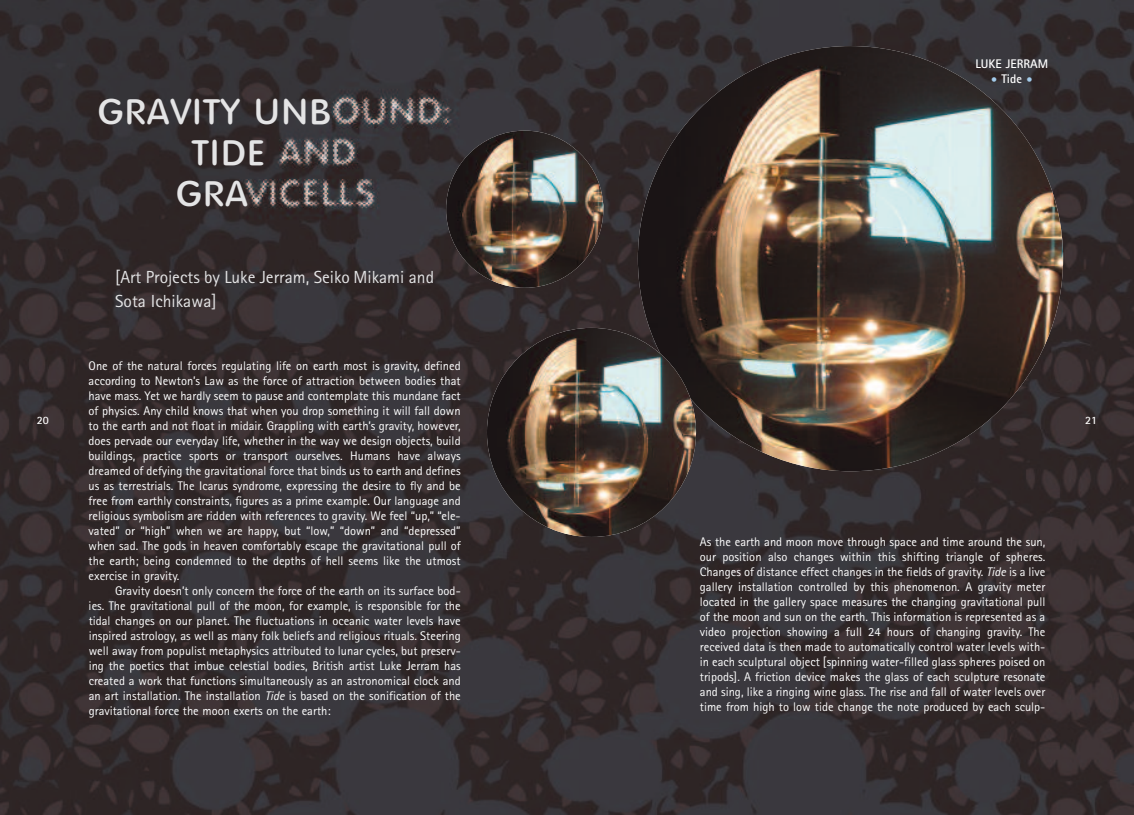
<style>
.page{position:relative;width:1134px;height:815px;background:#fff}
.page>*{position:absolute;margin:0;border:0;box-sizing:border-box;transform-origin:0 0}
.t1{font:37.5px "VAG Rounded BT Licht";color:#e4e4e5}
.t2{font:17.5px/24.2px "Agfa Rotis Sans Serif";color:#e4e4e5}
.t3{font:12.5px/15px "Agfa Rotis Sans Serif";color:#fff;text-align:justify}
.t4{font:700 12.5px "Agfa Rotis Sans Serif";color:#fff}
.t5{font:700 11.25px "Agfa Rotis Sans Serif";color:#fff}
.s1{font-style:italic}
.s2{color:#a3cbeb}
</style>
<div class="page">
<img style="left:0;top:0;width:1134px;height:815px">
<img style="left:638px;top:46px;width:425px;height:425px;border-radius:50%">
<img style="left:487px;top:328px;width:209px;height:209px;border-radius:50%">
<img style="left:446px;top:131px;width:157px;height:157px;border-radius:50%">
<p class="t5" style="left:37px;top:417px;width:14px">20</p>
<h1 class="t1" style="left:97px;top:89px;width:236px">GRAVITY UNB</h1>
<h1 class="t1" style="left:192px;top:130px;width:75px">TIDE</h1>
<h1 class="t1" style="left:175px;top:171px;width:74px">GRA</h1>
<h2 class="t2" style="left:115px;top:267px;width:320px">[Art Projects by Luke Jerram, Seiko Mikami and<br>Sota Ichikawa]</h2>
<p class="t3" style="left:89px;top:360px;width:374px">One of the natural forces regulating life on earth most is gravity, defined according to Newton’s Law as the force of attraction between bodies that have mass. Yet we hardly seem to pause and contemplate this mundane fact of physics. Any child knows that when you drop something it will fall down to the earth and not float in midair. Grappling with earth’s gravity, however, does pervade our everyday life, whether in the way we design objects, build buildings, practice sports or transport ourselves. Humans have always dreamed of defying the gravitational force that binds us to earth and defines us as terrestrials. The Icarus syndrome, expressing the desire to fly and be free from earthly constraints, figures as a prime example. Our language and religious symbolism are ridden with references to gravity. We feel “up,” “ele&shy;vated” or “high” when we are happy, but “low,” “down” and “depressed” when sad. The gods in heaven comfortably escape the gravitational pull of the earth; being condemned to the depths of hell seems like the utmost exercise in gravity.</p>
<p class="t3" style="left:89px;top:585px;width:374px;text-indent:27px">Gravity doesn’t only concern the force of the earth on its surface bod&shy;ies. The gravitational pull of the moon, for example, is responsible for the tidal changes on our planet. The fluctuations in oceanic water levels have inspired astrology, as well as many folk beliefs and religious rituals. Steering well away from populist metaphysics attributed to lunar cycles, but preserv&shy;ing the poetics that imbue celestial bodies, British artist Luke Jerram has created a work that functions simultaneously as an astronomical clock and an art installation. The installation <span class="s1">Tide</span> is based on the sonification of the gravitational force the moon exerts on the earth:</p>
<p class="t4" style="left:975px;top:59px;width:74px">LUKE JERRAM</p>
<p class="t4" style="left:991px;top:74px;width:44px"><span class="s2">•</span> Tide <span class="s2">•</span></p>
<p class="t5" style="left:1085px;top:417px;width:14px">21</p>
<p class="t3" style="left:700px;top:535px;width:347px">As the earth and moon move through space and time around the sun, our position also changes within this shifting triangle of spheres.<br>Changes of distance effect changes in the fields of gravity. <span class="s1">Tide</span> is a live gallery installation controlled by this phenomenon. A gravity meter located in the gallery space measures the changing gravitational pull of the moon and sun on the earth. This information is represented as a video projection showing a full 24 hours of changing gravity. The received data is then made to automatically control water levels with&shy;in each sculptural object [spinning water-filled glass spheres poised on tripods]. A friction device makes the glass of each sculpture resonate and sing, like a ringing wine glass. The rise and fall of water levels over time from high to low tide change the note produced by each sculp-</p>
</div>
